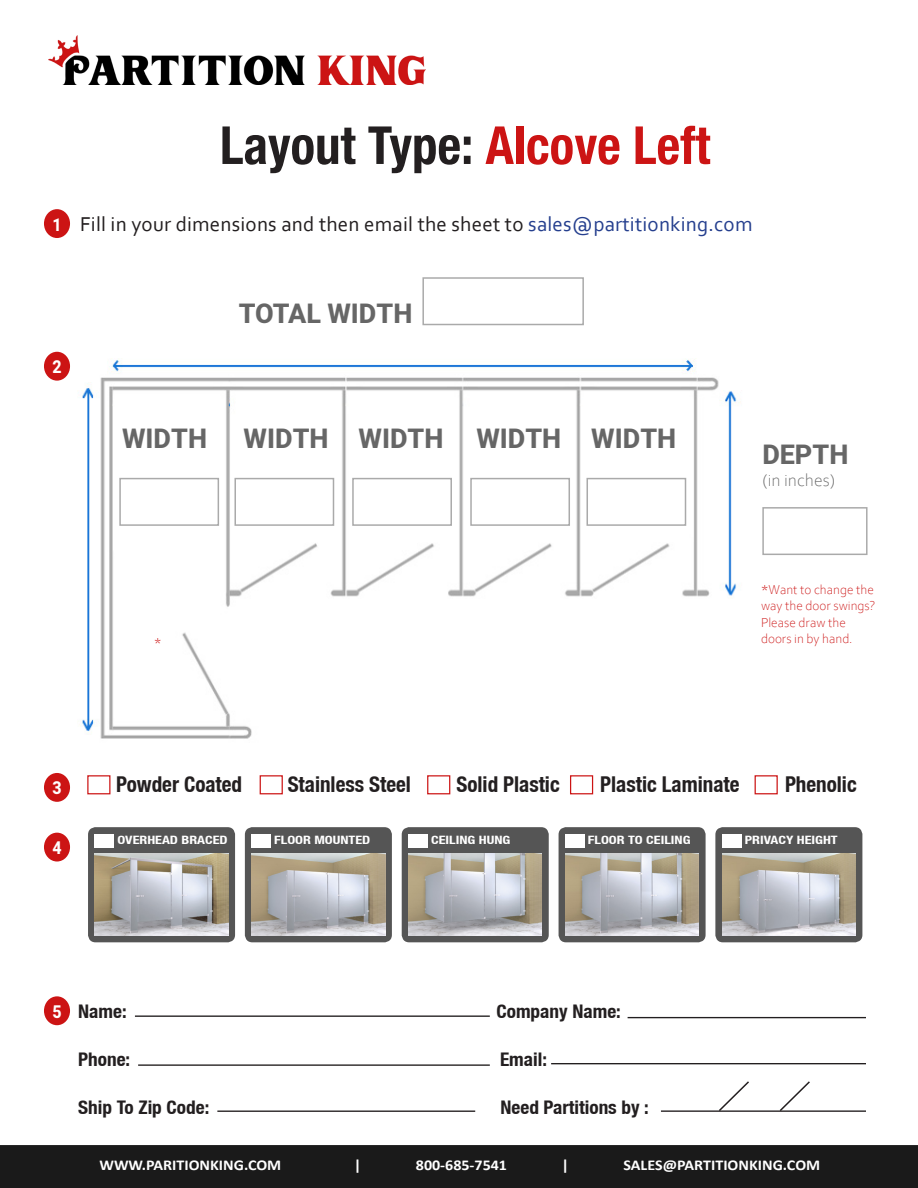
<style>
.page{position:relative;width:918px;height:1188px;background:#fff}
.page>*{position:absolute;margin:0;border:0;box-sizing:border-box;transform-origin:0 0}
.t1{font:700 condensed 52.5px "Helvetica Neue LT";color:#231f20}
.t2{font:800 27px "Heebo";color:#666}
.t3{font:700 condensed 21.75px "Helvetica Neue LT";color:#231f20}
.t4{font:21px "Corbel";letter-spacing:.01em;color:#231f20}
.t5{font:700 condensed 18.75px "Helvetica Neue LT";color:#231f20}
.t6{font:300 18px "Corbel";color:#666}
.t7{font:800 17.7px "Heebo";color:#fff;scale:.9 1}
.t8{font:700 15px "Calibri";color:#fff;scale:1.07 1}
.t9{font:300 13.5px/16.5px "Corbel";color:#cc1414;text-align:justify}
.t10{font:700 condensed 11.55px "Helvetica Neue LT";color:#fff;scale:1.23 1}
.s1{color:#cc1414}
.s2{color:#253f8e}
</style>
<div class="page">
<img style="left:80px;top:358px;width:661px;height:381px">
<img style="left:48px;top:36px;width:377px;height:49px">
<div style="left:87px;top:775px;width:23px;height:19px;background:#fff;border:1px solid #cc1414"></div>
<div style="left:260px;top:775px;width:23px;height:19px;background:#fff;border:1px solid #cc1414"></div>
<div style="left:427px;top:775px;width:23px;height:19px;background:#fff;border:1px solid #cc1414"></div>
<div style="left:570px;top:775px;width:23px;height:19px;background:#fff;border:1px solid #cc1414"></div>
<div style="left:755px;top:775px;width:23px;height:19px;background:#fff;border:1px solid #cc1414"></div>
<hr style="left:661px;top:1110px;width:246px;height:2px;background:#231f20">
<hr style="left:217px;top:1111px;width:258px;height:1px;background:#231f20">
<hr style="left:135px;top:1015px;width:355px;height:2px;background:#231f20">
<hr style="left:138px;top:1064px;width:352px;height:2px;background:#231f20">
<hr style="left:628px;top:1017px;width:254px;height:1px;background:#231f20">
<hr style="left:551px;top:1063px;width:331px;height:1px;background:#231f20">
<div style="left:867px;top:963px;width:46px;height:169px;background:#fff"></div>
<div style="left:0;top:1145px;width:918px;height:43px;background:#1a1a1a"></div>
<div style="left:422px;top:277px;width:162px;height:48px;border:2px solid #aaa"></div>
<div style="left:119px;top:478px;width:100px;height:48px;border:2px solid #aaa"></div>
<div style="left:234px;top:478px;width:100px;height:48px;border:2px solid #aaa"></div>
<div style="left:352px;top:478px;width:100px;height:48px;border:2px solid #aaa"></div>
<div style="left:762px;top:507px;width:106px;height:48px;border:2px solid #aaa"></div>
<div style="left:715px;top:827px;width:147px;height:115px;background:#555;border-radius:8px"></div>
<img style="left:722px;top:853px;width:134px;height:83px">
<div style="left:559px;top:827px;width:147px;height:115px;background:#555;border-radius:8px"></div>
<img style="left:565px;top:853px;width:134px;height:83px">
<div style="left:565px;top:834px;width:20px;height:13px;background:#fff"></div>
<div style="left:402px;top:827px;width:147px;height:115px;background:#555;border-radius:8px"></div>
<img style="left:409px;top:853px;width:133px;height:83px">
<div style="left:409px;top:834px;width:19px;height:13px;background:#fff"></div>
<div style="left:245px;top:827px;width:147px;height:115px;background:#555;border-radius:8px"></div>
<img style="left:252px;top:853px;width:133px;height:83px">
<div style="left:252px;top:834px;width:19px;height:13px;background:#fff"></div>
<div style="left:88px;top:827px;width:147px;height:115px;background:#555;border-radius:8px"></div>
<img style="left:95px;top:853px;width:133px;height:83px">
<div style="left:95px;top:834px;width:19px;height:13px;background:#fff"></div>
<div style="left:722px;top:834px;width:19px;height:13px;background:#fff"></div>
<div style="left:44px;top:209px;width:26px;height:29px;background:#cc1414;border-radius:50%"></div>
<div style="left:44px;top:352px;width:26px;height:29px;background:#cc1414;border-radius:50%"></div>
<div style="left:44px;top:773px;width:26px;height:29px;background:#cc1414;border-radius:50%"></div>
<div style="left:44px;top:833px;width:26px;height:29px;background:#cc1414;border-radius:50%"></div>
<div style="left:44px;top:996px;width:26px;height:29px;background:#cc1414;border-radius:50%"></div>
<svg style="left:717px;top:1081px;width:34px;height:31px"></svg>
<svg style="left:778px;top:1081px;width:34px;height:31px"></svg>
<div style="left:470px;top:478px;width:100px;height:48px;border:2px solid #aaa"></div>
<div style="left:587px;top:478px;width:99px;height:48px;border:2px solid #aaa"></div>
<p class="t7" style="left:52px;top:212px;width:12px">1</p>
<p class="t1" style="left:220px;top:114px;width:492px">Layout Type: <span class="s1">Alcove Left</span></p>
<p class="t4" style="left:80px;top:211px;width:674px">Fill in your dimensions and then email the sheet to <span class="s2">sales@partitionking.com</span></p>
<p class="t7" style="left:52px;top:355px;width:12px">2</p>
<p class="t2" style="left:239px;top:295px;width:175px">TOTAL WIDTH</p>
<p class="t2" style="left:122px;top:419px;width:86px">WIDTH</p>
<p class="t2" style="left:244px;top:419px;width:86px">WIDTH</p>
<p class="t2" style="left:359px;top:419px;width:86px">WIDTH</p>
<p class="t2" style="left:476px;top:419px;width:86px">WIDTH</p>
<p class="t2" style="left:591px;top:419px;width:86px">WIDTH</p>
<p class="t2" style="left:762px;top:436px;width:88px">DEPTH</p>
<p class="t6" style="left:762px;top:469px;width:74px">(in inches)</p>
<p class="t9" style="left:761px;top:581px;width:116px">*Want to change the way the door swings?<br>Please draw the</p>
<p class="t9" style="left:154px;top:633px;width:9px">*</p>
<p class="t9" style="left:761px;top:630px;width:93px">doors in by hand.</p>
<p class="t7" style="left:52px;top:776px;width:12px">3</p>
<p class="t7" style="left:52px;top:836px;width:12px">4</p>
<p class="t3" style="left:116px;top:771px;width:127px">Powder Coated</p>
<p class="t3" style="left:288px;top:771px;width:125px">Stainless Steel</p>
<p class="t3" style="left:456px;top:771px;width:105px">Solid Plastic</p>
<p class="t3" style="left:600px;top:771px;width:141px">Plastic Laminate</p>
<p class="t3" style="left:785px;top:771px;width:73px">Phenolic</p>
<p class="t10" style="left:117px;top:833px;width:91px">OVERHEAD BRACED</p>
<p class="t10" style="left:274px;top:833px;width:80px">FLOOR MOUNTED</p>
<p class="t10" style="left:431px;top:833px;width:66px">CEILING HUNG</p>
<p class="t10" style="left:588px;top:833px;width:85px">FLOOR TO CEILING</p>
<p class="t10" style="left:745px;top:833px;width:77px">PRIVACY HEIGHT</p>
<p class="t7" style="left:52px;top:999px;width:12px">5</p>
<p class="t5" style="left:78px;top:1000px;width:50px">Name:</p>
<p class="t5" style="left:496px;top:1000px;width:126px">Company Name:</p>
<p class="t5" style="left:78px;top:1048px;width:54px">Phone:</p>
<p class="t5" style="left:500px;top:1048px;width:48px">Email:</p>
<p class="t5" style="left:78px;top:1096px;width:133px">Ship To Zip Code:</p>
<p class="t5" style="left:500px;top:1096px;width:150px">Need Partitions by :</p>
<p class="t8" style="left:99px;top:1154px;width:171px">WWW.PARITIONKING.COM</p>
<p class="t8" style="left:354px;top:1154px;width:9px">|</p>
<p class="t8" style="left:416px;top:1154px;width:87px">800-685-7541</p>
<p class="t8" style="left:562px;top:1154px;width:9px">|</p>
<p class="t8" style="left:624px;top:1154px;width:185px">SALES@PARTITIONKING.COM</p>
</div>
